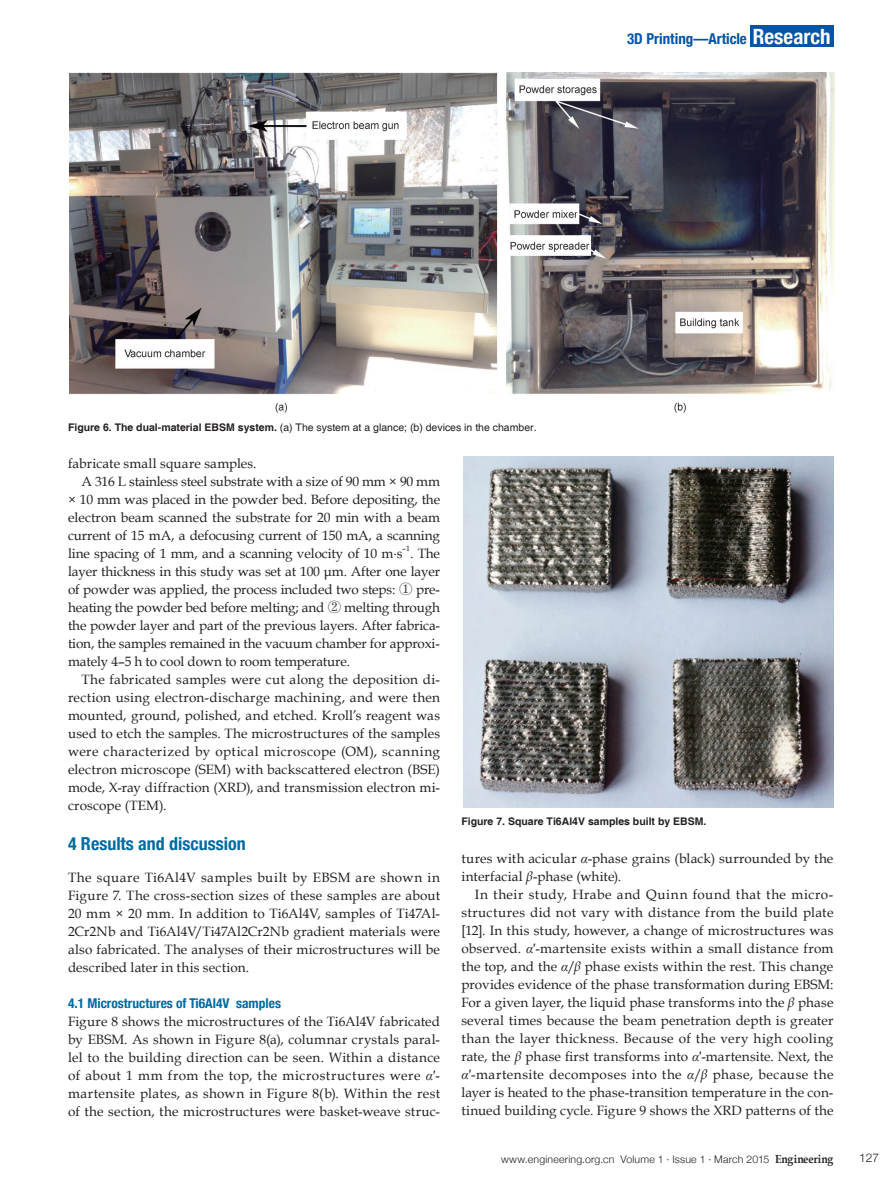
<style>
.page{position:relative;width:893px;height:1191px;background:#fff}
.page>*{position:absolute;margin:0;border:0;box-sizing:border-box;transform-origin:0 0}
.标题2{font:700 condensed 18px "Helvetica Neue";color:#006ba0}
.t1{font:700 condensed 15px "Helvetica Neue";color:#0154a6}
.正文缩进{font:13.5px/18px "Book Antiqua";letter-spacing:-.005em;color:#231f20;text-align:justify}
.正文{font:13.5px/18px "Book Antiqua";letter-spacing:.015em;color:#231f20;text-align:justify}
.标题3{font:700 condensed 13.5px "Helvetica Neue";color:#006ba0}
.t2{font:300 12px "Helvetica Neue";color:#231f20}
.图注{font:10.5px "Helvetica";color:#231f20}
.t3{font:300 10.5px "Helvetica Neue";letter-spacing:.02em;color:#231f20}
.图注-2{font:700 10.5px "Helvetica";color:#231f20}
.正文缩进-2{font:7.8px "Book Antiqua";color:#231f20}
.s1{font-size:21px;color:#fff}
.s2{font-weight:700}
.s3{font-family:"Adobe Song Std";font-weight:300}
.s4{font-family:"Times New Roman";font-style:italic}
.s5{font-style:italic}
.s6{font-family:"Book Antiqua";font-weight:700;font-size:11.55px}
</style>
<div class="page">
<div style="left:750px;top:26px;width:83px;height:21px;background:#0154a6"></div>
<img style="left:69px;top:72px;width:766px;height:341px">
<img style="left:463px;top:456px;width:370px;height:352px">
<p class="t1" style="left:627px;top:26px;width:205px">3D Printing—Article <span class="s1">Research</span></p>
<p class="图注" style="left:68px;top:421px;width:470px"><span class="s2">Figure 6. The dual-material EBSM system.</span> (a) The system at a glance; (b) devices in the chamber.</p>
<p class="正文缩进" style="left:68px;top:454px;width:190px">fabricate small square samples.</p>
<p class="正文缩进" style="left:68px;top:472px;width:374px;text-indent:14px">A 316 L stainless steel substrate with a size of 90 mm × 90 mm × 10 mm was placed in the powder bed. Before depositing, the electron beam scanned the substrate for 20 min with a beam current of 15 mA, a defocusing current of 150 mA, a scanning line spacing of 1 mm, and a scanning velocity of 10 m.s</p>
<p class="正文缩进-2" style="left:402px;top:543px;width:9px">–1</p>
<p class="正文缩进" style="left:68px;top:544px;width:374px;text-indent:342px">. The layer thickness in this study was set at 100 μm. After one layer of powder was applied, the process included two steps: <span class="s3">①</span> pre&shy;heating the powder bed before melting; and <span class="s3">②</span> melting through the powder layer and part of the previous layers. After fabrica&shy;tion, the samples remained in the vacuum chamber for approxi&shy;mately 4–5 h to cool down to room temperature.</p>
<p class="正文缩进" style="left:68px;top:670px;width:374px;text-indent:14px">The fabricated samples were cut along the deposition di&shy;rection using electron-discharge machining, and were then mounted, ground, polished, and etched. Kroll’s reagent was used to etch the samples. The microstructures of the samples were characterized by optical microscope (OM), scanning electron microscope (SEM) with backscattered electron (BSE) mode, X-ray diffraction (XRD), and transmission electron mi&shy;croscope (TEM).</p>
<p class="标题2" style="left:68px;top:828px;width:179px">4 Results and discussion</p>
<p class="正文" style="left:68px;top:868px;width:374px">The square Ti6Al4V samples built by EBSM are shown in Figure 7. The cross-section sizes of these samples are about 20 mm × 20 mm. In addition to Ti6Al4V, samples of Ti47Al-2Cr2Nb and Ti6Al4V/Ti47Al2Cr2Nb gradient materials were also fabricated. The analyses of their microstructures will be described later in this section.</p>
<p class="标题3" style="left:68px;top:992px;width:214px">4.1 Microstructures of Ti6Al4V samples</p>
<p class="正文" style="left:68px;top:1012px;width:374px">Figure 8 shows the microstructures of the Ti6Al4V fabricated by EBSM. As shown in Figure 8(a), columnar crystals paral&shy;lel to the building direction can be seen. Within a distance of about 1 mm from the top, the microstructures were <span class="s4">α</span>′- martensite plates, as shown in Figure 8(b). Within the rest of the section, the microstructures were basket-weave struc-</p>
<p class="图注-2" style="left:461px;top:815px;width:247px">Figure 7. Square Ti6Al4V samples built by EBSM.</p>
<p class="正文" style="left:461px;top:849px;width:374px">tures with acicular <span class="s4">α</span>-phase grains (black) surrounded by the interfacial <span class="s5">β</span>-phase (white).</p>
<p class="正文缩进" style="left:461px;top:885px;width:374px;text-indent:14px">In their study, Hrabe and Quinn found that the micro&shy;structures did not vary with distance from the build plate [12]. In this study, however, a change of microstructures was observed. <span class="s4">α</span>′-martensite exists within a small distance from the top, and the <span class="s4">α</span>/<span class="s5">β</span> phase exists within the rest. This change provides evidence of the phase transformation during EBSM:<br>For a given layer, the liquid phase transforms into the <span class="s5">β</span> phase several times because the beam penetration depth is greater than the layer thickness. Because of the very high cooling rate, the <span class="s5">β</span> phase first transforms into <span class="s4">α</span>′-martensite. Next, the <span class="s4">α</span>′-martensite decomposes into the <span class="s4">α</span>/<span class="s5">β</span> phase, because the layer is heated to the phase-transition temperature in the con&shy;tinued building cycle. Figure 9 shows the XRD patterns of the</p>
<p class="t3" style="left:501px;top:1150px;width:334px">www.engineering.org.cn Volume 1 · Issue 1 · March 2015 <span class="s6">Engineering</span></p>
<p class="t2" style="left:859px;top:1148px;width:22px">127</p>
</div>
